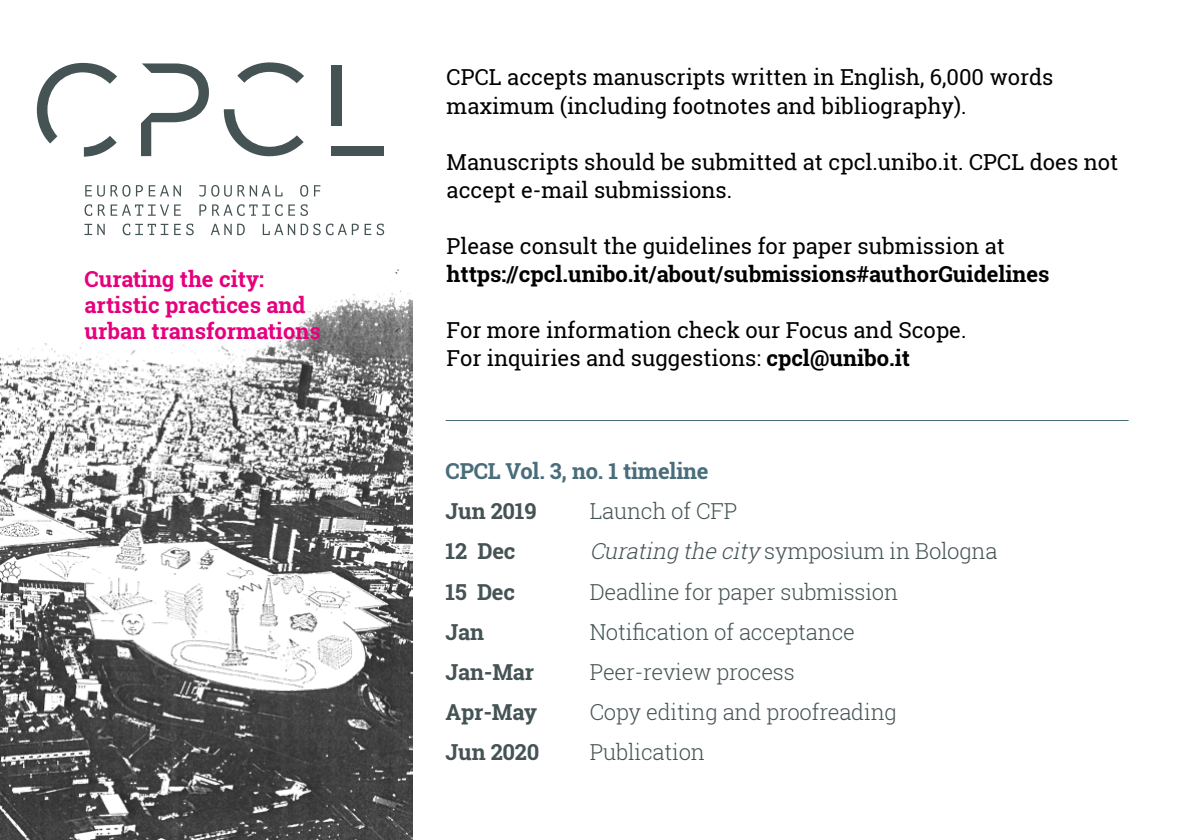
<style>
.page{position:relative;width:1191px;height:840px;background:#fff}
.page>*{position:absolute;margin:0;border:0;box-sizing:border-box;transform-origin:0 0}
.t1{font:22px/28px "Roboto Slab";color:#000}
.t2{font:300 22px "Roboto Slab";letter-spacing:-.01em;color:#455354}
.t3{font:700 22px "Roboto Slab";color:#000}
.t4{font:700 22px/26px "Roboto Slab";color:#e6007d}
.t5{font:700 22px "Roboto Slab";letter-spacing:-.01em;color:#455354}
.t6{font:700 22px "Roboto Slab";letter-spacing:-.01em;color:#4a6d7b}
.s1{font-weight:700}
.s2{font-style:italic}
</style>
<div class="page">
<img style="left:0;top:269px;width:412px;height:570px">
<hr style="left:445px;top:420px;width:683px;height:1px;background:#4a6d7b">
<svg style="left:85px;top:185px;width:45px;height:11px"></svg>
<svg style="left:136px;top:185px;width:7px;height:11px"></svg>
<svg style="left:149px;top:185px;width:32px;height:11px"></svg>
<svg style="left:199px;top:185px;width:83px;height:11px"></svg>
<svg style="left:300px;top:185px;width:8px;height:11px"></svg>
<svg style="left:314px;top:185px;width:6px;height:11px"></svg>
<svg style="left:85px;top:204px;width:7px;height:12px"></svg>
<svg style="left:98px;top:204px;width:7px;height:12px"></svg>
<svg style="left:111px;top:204px;width:70px;height:12px"></svg>
<svg style="left:199px;top:204px;width:7px;height:12px"></svg>
<svg style="left:212px;top:204px;width:96px;height:12px"></svg>
<svg style="left:84px;top:224px;width:21px;height:11px"></svg>
<svg style="left:123px;top:223px;width:45px;height:12px"></svg>
<svg style="left:174px;top:223px;width:20px;height:12px"></svg>
<svg style="left:211px;top:223px;width:34px;height:12px"></svg>
<svg style="left:263px;top:224px;width:32px;height:11px"></svg>
<svg style="left:301px;top:223px;width:70px;height:12px"></svg>
<svg style="left:377px;top:223px;width:7px;height:12px"></svg>
<div style="left:331px;top:65px;width:10px;height:60px;background:#455354"></div>
<div style="left:331px;top:146px;width:53px;height:10px;background:#455354"></div>
<svg style="left:141px;top:63px;width:68px;height:93px"></svg>
<svg style="left:237px;top:62px;width:67px;height:21px"></svg>
<svg style="left:224px;top:109px;width:80px;height:47px"></svg>
<svg style="left:37px;top:63px;width:80px;height:94px"></svg>
<p class="t4" style="left:84px;top:265px;width:238px">Curating the city: artistic practices and urban transformations</p>
<p class="t1" style="left:446px;top:63px;width:608px">CPCL accepts manuscripts written in English, 6,000 words maximum (including footnotes and bibliography).</p>
<p class="t1" style="left:446px;top:147px;width:673px">Manuscripts should be submitted at cpcl.unibo.it. CPCL does not accept e-mail submissions.</p>
<p class="t1" style="left:446px;top:231px;width:560px">Please consult the guidelines for paper submission at</p>
<p class="t3" style="left:446px;top:258px;width:604px">https://cpcl.unibo.it/about/submissions#authorGuidelines</p>
<p class="t1" style="left:446px;top:315px;width:521px">For more information check our Focus and Scope.<br>For inquiries and suggestions: <span class="s1">cpcl@unibo.it</span></p>
<p class="t6" style="left:445px;top:456px;width:264px">CPCL Vol. 3, no. 1 timeline</p>
<p class="t5" style="left:445px;top:496px;width:93px">Jun 2019</p>
<p class="t2" style="left:589px;top:496px;width:149px">Launch of CFP</p>
<p class="t5" style="left:445px;top:536px;width:71px">12 Dec</p>
<p class="t2" style="left:589px;top:536px;width:409px"><span class="s2">Curating thecity</span> symposium in Bologna</p>
<p class="t5" style="left:445px;top:576px;width:71px">15 Dec</p>
<p class="t2" style="left:589px;top:576px;width:310px">Deadline for paper submission</p>
<p class="t5" style="left:445px;top:616px;width:40px">Jan</p>
<p class="t2" style="left:589px;top:616px;width:267px">Notification of acceptance</p>
<p class="t5" style="left:445px;top:656px;width:90px">Jan-Mar</p>
<p class="t2" style="left:589px;top:656px;width:206px">Peer-review process</p>
<p class="t5" style="left:445px;top:696px;width:93px">Apr-May</p>
<p class="t2" style="left:589px;top:696px;width:309px">Copy editing and proofreading</p>
<p class="t5" style="left:445px;top:736px;width:95px">Jun 2020</p>
<p class="t2" style="left:589px;top:736px;width:117px">Publication</p>
</div>
